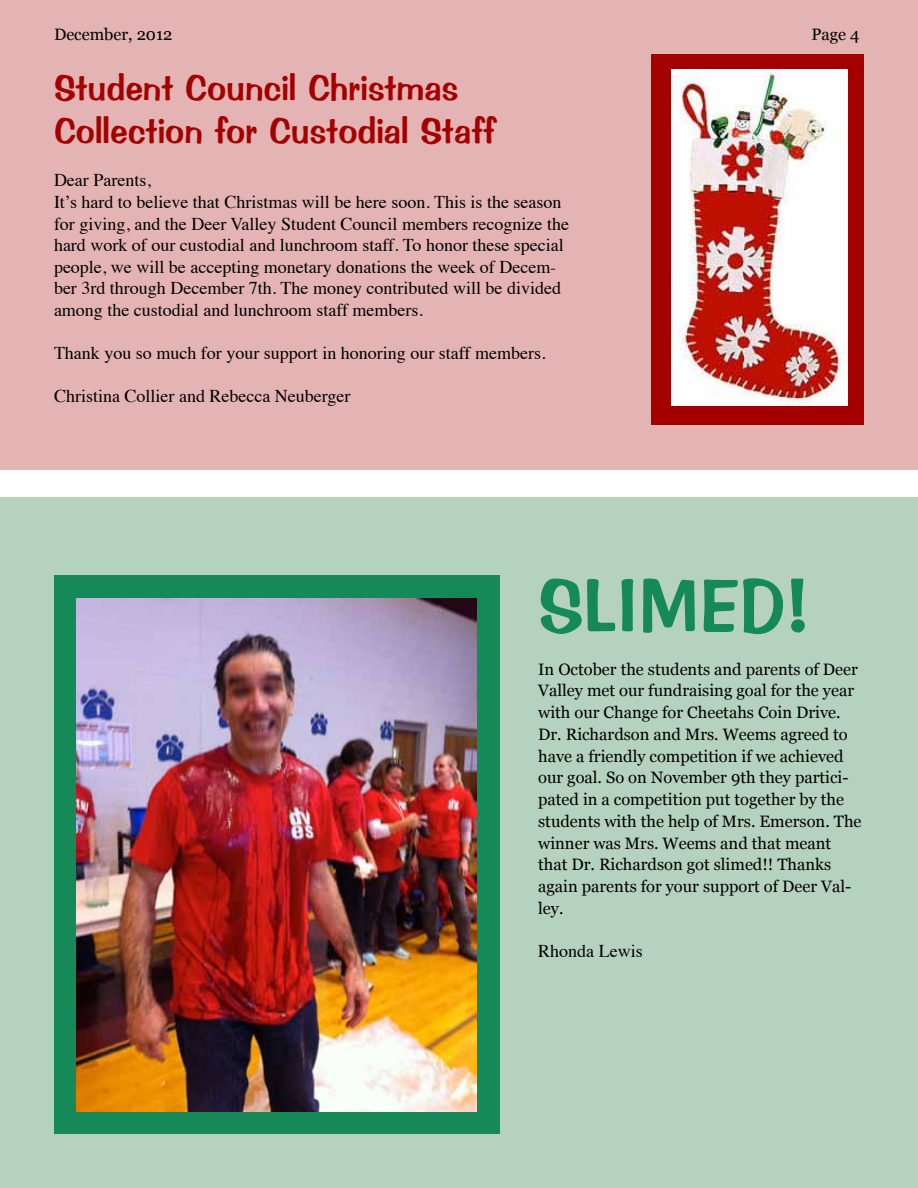
<style>
.page{position:relative;width:918px;height:1188px;background:#fff}
.page>*{position:absolute;margin:0;border:0;box-sizing:border-box;transform-origin:0 0}
.t1{font:75px "Impress BT";color:#168959}
.t2{font:36px/43.2px "Impress BT";color:#a40000}
.t3{font:18px/21.6px "Times";color:#000}
.t4{font:16.5px/21.8px "Georgia";color:#000}
</style>
<div class="page">
<div style="left:0;top:498px;width:918px;height:690px;background:#b5d2bf"></div>
<div style="left:54px;top:575px;width:445px;height:559px;background:#168959"></div>
<div style="left:0;top:0;width:918px;height:469px;background:#e4b3b3"></div>
<div style="left:652px;top:54px;width:212px;height:370px;background:#a40000"></div>
<img style="left:77px;top:599px;width:399px;height:512px">
<img style="left:671px;top:69px;width:177px;height:336px">
<p class="t4" style="left:54px;top:24px;width:120px">December, 2012</p>
<p class="t4" style="left:811px;top:24px;width:50px">Page 4</p>
<h2 class="t2" style="left:54px;top:66px;width:443px">Student Council Christmas<br>Collection for Custodial Staff</h2>
<p class="t3" style="left:54px;top:168px;width:517px">Dear Parents,<br>It’s hard to believe that Christmas will be here soon. This is the season for giving, and the Deer Valley Student Council members recognize the hard work of our custodial and lunchroom staff. To honor these special people, we will be accepting monetary donations the week of Decem&shy;ber 3rd through December 7th. The money contributed will be divided among the custodial and lunchroom staff members.</p>
<p class="t3" style="left:54px;top:341px;width:493px">Thank you so much for your support in honoring our staff members.</p>
<p class="t3" style="left:54px;top:384px;width:298px">Christina Collier and Rebecca Neuberger</p>
<h1 class="t1" style="left:538px;top:560px;width:274px">SLIMED!</h1>
<p class="t4" style="left:538px;top:658px;width:325px">In October the students and parents of Deer Valley met our fundraising goal for the year with our Change for Cheetahs Coin Drive.<br>Dr. Richardson and Mrs. Weems agreed to have a friendly competition if we achieved our goal. So on November 9th they partici&shy;pated in a competition put together by the students with the help of Mrs. Emerson. The winner was Mrs. Weems and that meant that Dr. Richardson got slimed!! Thanks again parents for your support of Deer Val&shy;ley.</p>
<p class="t3" style="left:538px;top:939px;width:106px">Rhonda Lewis</p>
</div>
